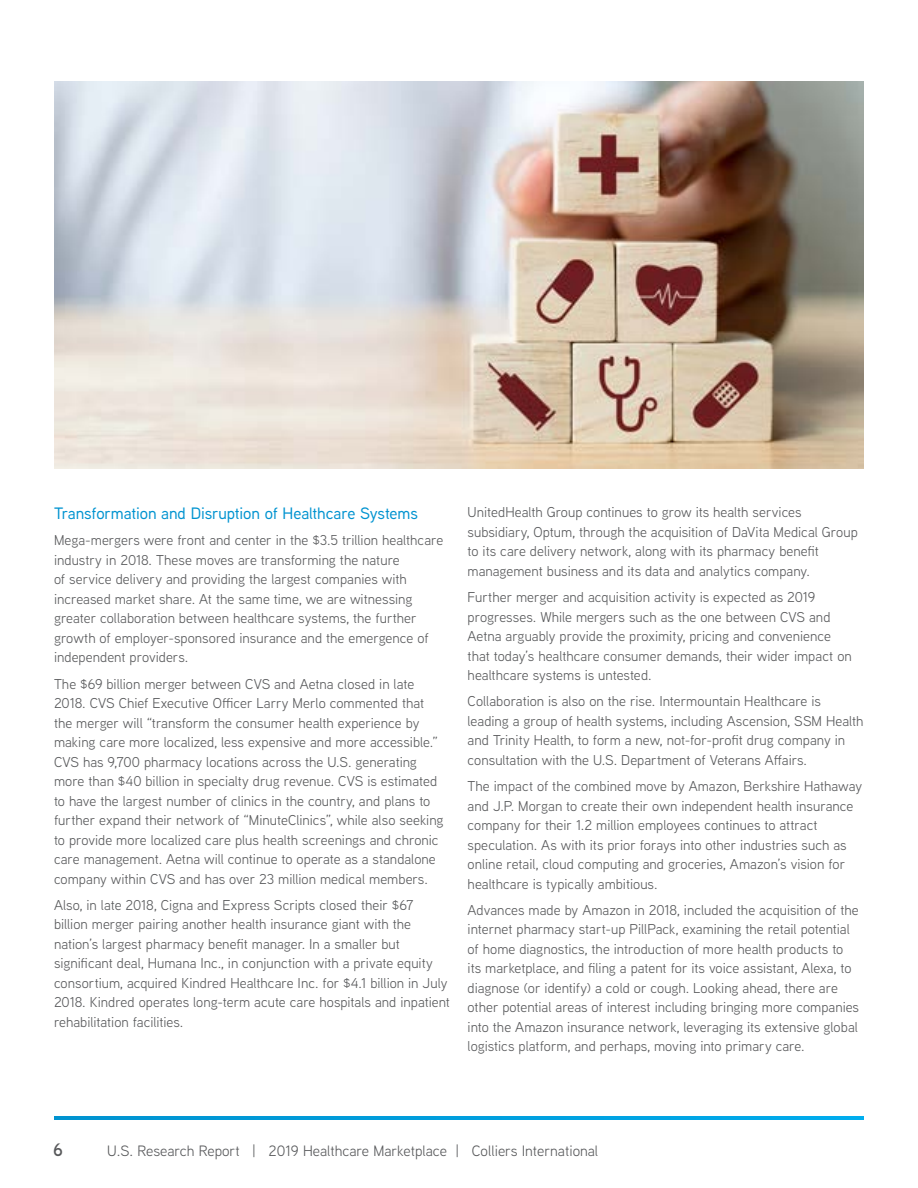
<style>
.page{position:relative;width:918px;height:1188px;background:#fff}
.page>*{position:absolute;margin:0;border:0;box-sizing:border-box;transform-origin:0 0}
.t1{font:600 18px "Aaux Next";color:#58595b}
.t2{font:500 16.5px "Aaux Next";letter-spacing:-.005em;color:#0093d0}
.t3{font:15px "Aaux Next";color:#58595b}
.t4{font:14.25px/19.5px "Aaux Next";color:#58595b}
</style>
<div class="page">
<svg style="left:54px;top:1116px;width:810px;height:3px;background:#009edd"></svg>
<img style="left:54px;top:81px;width:810px;height:388px">
<p class="t2" style="left:54px;top:502px;width:365px">Transformation and Disruption of Healthcare Systems</p>
<p class="t4" style="left:54px;top:530px;width:391px">Mega-mergers were front and center in the $3.5 trillion healthcare industry in 2018. These moves are transforming the nature<br>of service delivery and providing the largest companies with increased market share. At the same time, we are witnessing greater collaboration between healthcare systems, the further growth of employer-sponsored insurance and the emergence of independent providers.</p>
<p class="t4" style="left:54px;top:673px;width:391px">The $69 billion merger between CVS and Aetna closed in late 2018. CVS Chief Executive Officer Larry Merlo commented that the merger will “transform the consumer health experience by making care more localized, less expensive and more accessible.” CVS has 9,700 pharmacy locations across the U.S. generating more than $40 billion in specialty drug revenue. CVS is estimated to have the largest number of clinics in the country, and plans to further expand their network of “MinuteClinics”, while also seeking to provide more localized care plus health screenings and chronic care management. Aetna will continue to operate as a standalone company within CVS and has over 23 million medical members.</p>
<p class="t4" style="left:54px;top:895px;width:398px">Also, in late 2018, Cigna and Express Scripts closed their $67 billion merger pairing another health insurance giant with the nation’s largest pharmacy benefit manager. In a smaller but significant deal, Humana Inc., in conjunction with a private equity consortium, acquired Kindred Healthcare Inc. for $4.1 billion in July 2018. Kindred operates long-term acute care hospitals and inpatient rehabilitation facilities.</p>
<p class="t4" style="left:468px;top:502px;width:392px">UnitedHealth Group continues to grow its health services subsidiary, Optum, through the acquisition of DaVita Medical Group to its care delivery network, along with its pharmacy benefit management business and its data and analytics company.</p>
<p class="t4" style="left:468px;top:587px;width:386px">Further merger and acquisition activity is expected as 2019 progresses. While mergers such as the one between CVS and Aetna arguably provide the proximity, pricing and convenience that today’s healthcare consumer demands, their wider impact on healthcare systems is untested.</p>
<p class="t4" style="left:468px;top:691px;width:397px">Collaboration is also on the rise. Intermountain Healthcare is leading a group of health systems, including Ascension, SSM Health and Trinity Health, to form a new, not-for-profit drug company in consultation with the U.S. Department of Veterans Affairs.</p>
<p class="t4" style="left:468px;top:776px;width:396px">The impact of the combined move by Amazon, Berkshire Hathaway and J.P. Morgan to create their own independent health insurance company for their 1.2 million employees continues to attract speculation. As with its prior forays into other industries such as online retail, cloud computing and groceries, Amazon’s vision for healthcare is typically ambitious.</p>
<p class="t4" style="left:468px;top:900px;width:393px">Advances made by Amazon in 2018, included the acquisition of the internet pharmacy start-up PillPack, examining the retail potential of home diagnostics, the introduction of more health products to its marketplace, and filing a patent for its voice assistant, Alexa, to diagnose (or identify) a cold or cough. Looking ahead, there are other potential areas of interest including bringing more companies into the Amazon insurance network, leveraging its extensive global logistics platform, and perhaps, moving into primary care.</p>
<p class="t1" style="left:53px;top:1137px;width:11px">6</p>
<p class="t3" style="left:107px;top:1141px;width:493px">U.S. Research Report | 2019 Healthcare Marketplace | Colliers International</p>
</div>
